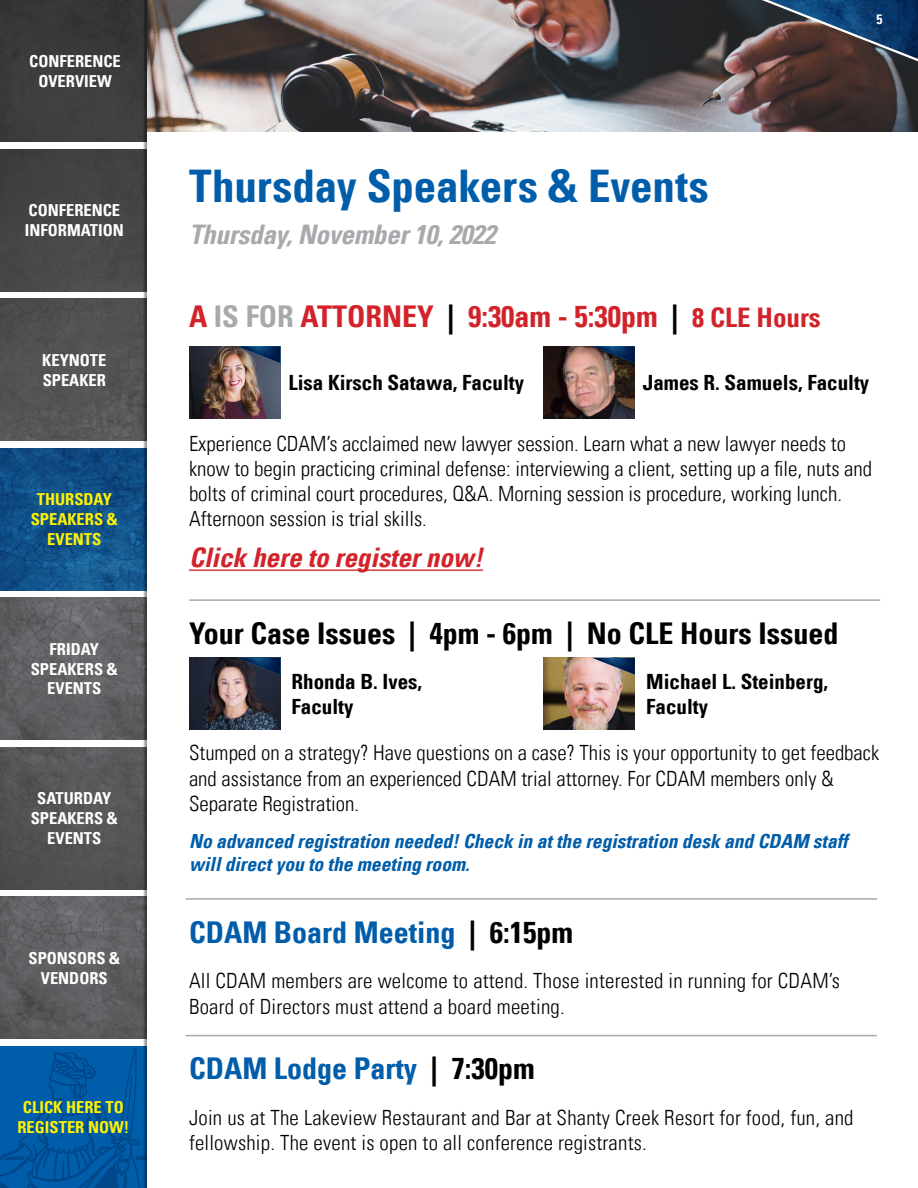
<style>
.page{position:relative;width:918px;height:1188px;background:#fff}
.page>*{position:absolute;margin:0;border:0;box-sizing:border-box;transform-origin:0 0}
.t1{font:700 condensed 45px "Univers LT";letter-spacing:-.005em;color:#005daa}
.t2{font:700 condensed 30px "Univers LT";color:#005daa}
.t3{font:700 condensed 30px "Univers LT";color:#000}
.t4{font:700 condensed 30px "Univers LT";color:#d2232a}
.t5{font:italic 700 condensed 27px "Univers LT";letter-spacing:-.01em;color:#a7a9ac}
.t6{font:italic 700 condensed 27px "Univers LT";color:#d2232a}
.t7{font:300 condensed 21px/25.2px "Univers LT";color:#000}
.t8{font:700 condensed 21px/25.2px "Univers LT";color:#000}
.t9{font:italic 700 condensed 19.5px/23.4px "Univers LT";color:#005daa}
.t10{font:700 condensed 16.5px/19.8px "Univers LT";color:#fff;text-align:center}
.t11{font:700 condensed 16.5px/19.8px "Univers LT";color:#fff200;text-align:center}
.t12{font:700 condensed 13.5px "Univers LT";color:#fff}
.s1{color:#a7a9ac}
.s2{color:#000}
.s3{font-size:27px}
</style>
<div class="page">
<svg style="left:0;top:1046px;width:143px;height:142px;background:#0058a3"></svg>
<img style="left:0;top:448px;width:143px;height:142px">
<img style="left:0;top:299px;width:143px;height:142px">
<div style="left:0;top:0;width:143px;height:142px;background:#3b3b3c"></div>
<img style="left:0;top:150px;width:143px;height:141px">
<img style="left:0;top:598px;width:143px;height:142px">
<img style="left:0;top:747px;width:143px;height:142px">
<img style="left:0;top:897px;width:143px;height:142px">
<img style="left:148px;top:0;width:770px;height:132px">
<hr style="left:189px;top:599px;width:691px;height:2px;background:#a7a9ac">
<svg style="left:756px;top:0;width:162px;height:67px;background:#3a4255"></svg>
<hr style="left:186px;top:1035px;width:691px;height:1px;background:#a7a9ac">
<hr style="left:189px;top:569px;width:294px;height:2px;background:#d2232a">
<img style="left:189px;top:346px;width:91px;height:72px">
<img style="left:238px;top:346px;width:42px;height:17px">
<img style="left:544px;top:346px;width:91px;height:72px">
<img style="left:592px;top:346px;width:43px;height:17px">
<img style="left:189px;top:658px;width:91px;height:72px">
<svg style="left:238px;top:657px;width:42px;height:1px"></svg>
<img style="left:238px;top:658px;width:42px;height:17px">
<img style="left:544px;top:658px;width:91px;height:72px">
<svg style="left:592px;top:657px;width:43px;height:1px"></svg>
<img style="left:592px;top:658px;width:43px;height:17px">
<hr style="left:186px;top:898px;width:691px;height:2px;background:#a7a9ac">
<p class="t10" style="left:29px;top:51px;width:93px">CONFERENCE<br>OVERVIEW</p>
<p class="t10" style="left:25px;top:200px;width:100px;text-align:left">CONFERENCE<br>INFORMATION</p>
<p class="t10" style="left:42px;top:350px;width:66px;text-align:left">KEYNOTE<br>SPEAKER</p>
<p class="t11" style="left:31px;top:490px;width:89px">THURSDAY<br>SPEAKERS &amp;<br>EVENTS</p>
<p class="t10" style="left:31px;top:639px;width:89px">FRIDAY<br>SPEAKERS &amp;<br>EVENTS</p>
<p class="t10" style="left:31px;top:789px;width:89px">SATURDAY<br>SPEAKERS &amp;<br>EVENTS</p>
<p class="t10" style="left:28px;top:948px;width:93px">SPONSORS &amp;<br>VENDORS</p>
<p class="t11" style="left:17px;top:1097px;width:113px">CLICK HERE TO<br>REGISTER NOW!</p>
<p class="t12" style="left:877px;top:11px;width:7px">5</p>
<h1 class="t1" style="left:189px;top:159px;width:521px">Thursday Speakers &amp; Events</h1>
<p class="t5" style="left:189px;top:218px;width:308px">Thursday, November 10, 2022</p>
<h2 class="t4" style="left:189px;top:298px;width:633px">A <span class="s1">IS FOR</span> ATTORNEY <span class="s2">|</span> 9:30am - 5:30pm <span class="s2">|</span> <span class="s3">8 CLE Hours</span></h2>
<p class="t8" style="left:288px;top:370px;width:237px">Lisa Kirsch Satawa, Faculty</p>
<p class="t8" style="left:643px;top:370px;width:228px">James R. Samuels, Faculty</p>
<p class="t7" style="left:189px;top:431px;width:685px">Experience CDAM’s acclaimed new lawyer session. Learn what a new lawyer needs to know to begin practicing criminal defense: interviewing a client, setting up a file, nuts and bolts of criminal court procedures, Q&amp;A. Morning session is procedure, working lunch.<br>Afternoon session is trial skills.</p>
<p class="t6" style="left:189px;top:541px;width:295px">Click here to register now!</p>
<h2 class="t3" style="left:189px;top:615px;width:651px">Your Case Issues | 4pm - 6pm | No CLE Hours Issued</h2>
<p class="t8" style="left:292px;top:669px;width:132px">Rhonda B. Ives,<br>Faculty</p>
<p class="t8" style="left:646px;top:669px;width:183px">Michael L. Steinberg,<br>Faculty</p>
<p class="t7" style="left:189px;top:740px;width:692px">Stumped on a strategy? Have questions on a case? This is your opportunity to get feedback and assistance from an experienced CDAM trial attorney. For CDAM members only &amp;<br>Separate Registration.</p>
<p class="t9" style="left:189px;top:829px;width:660px">No advanced registration needed! Check in at the registration desk and CDAM staff will direct you to the meeting room.</p>
<h2 class="t2" style="left:189px;top:914px;width:386px">CDAM Board Meeting <span class="s2">| 6:15pm</span></h2>
<p class="t7" style="left:189px;top:968px;width:653px">All CDAM members are welcome to attend. Those interested in running for CDAM’s<br>Board of Directors must attend a board meeting.</p>
<h2 class="t2" style="left:189px;top:1050px;width:347px">CDAM Lodge Party <span class="s2">| 7:30pm</span></h2>
<p class="t7" style="left:189px;top:1105px;width:666px">Join us at The Lakeview Restaurant and Bar at Shanty Creek Resort for food, fun, and fellowship. The event is open to all conference registrants.</p>
</div>
